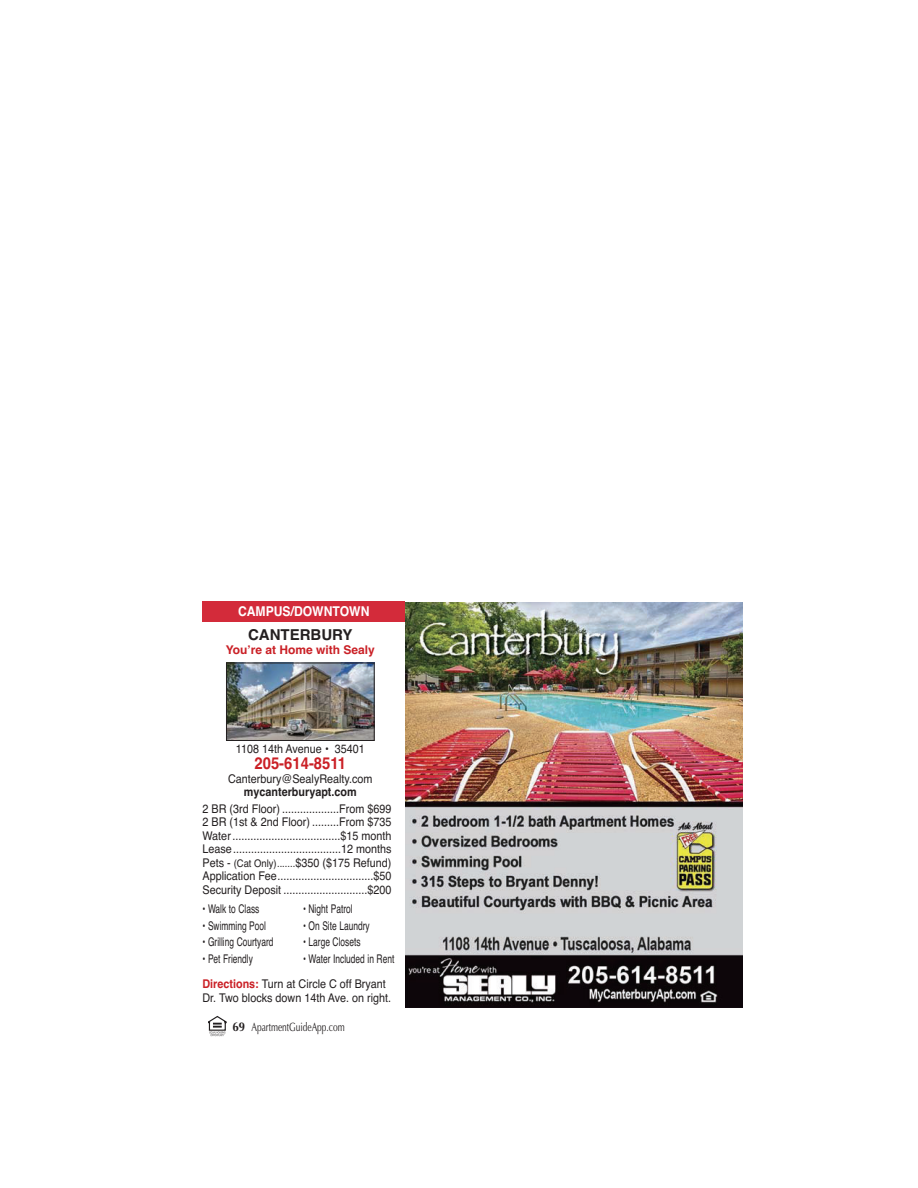
<style>
.page{position:relative;width:918px;height:1188px;background:#fff}
.page>*{position:absolute;margin:0;border:0;box-sizing:border-box;transform-origin:0 0}
.t1{font:700 16.5px "Helvetica";color:#ca2026;scale:.9 1}
.t2{font:700 15px "Helvetica";color:#231f20}
.t3{font:700 13.5px "Helvetica";color:#fff;scale:.9 1}
.t4{font:12px/13.5px "Helvetica";color:#231f20;text-align:justify;scale:.9 1}
.t5{font:12px "Helvetica";color:#231f20;scale:.7 1}
.t6{font:12px "Optima";color:#231f20;scale:.7 1}
.t7{font:700 12px "Helvetica";color:#ca2026}
.t8{font:700 12px "Helvetica";color:#231f20;scale:.9 1}
.s1{font-size:10.5px}
.s2{font-weight:700;color:#ca2026}
.s3{font-weight:700;font-size:12.75px}
</style>
<div class="page">
<svg style="left:208px;top:1015px;width:19px;height:21px"></svg>
<img style="left:405px;top:602px;width:338px;height:405px">
<div style="left:203px;top:602px;width:202px;height:20px;background:#d32b3a"></div>
<img style="left:228px;top:665px;width:145px;height:74px">
<div style="left:226px;top:663px;width:149px;height:78px;border:1px solid #231f20"></div>
<p class="t3" style="left:238px;top:607px;width:147px">CAMPUS/DOWNTOWN</p>
<p class="t2" style="left:248px;top:629px;width:106px">CANTERBURY</p>
<p class="t7" style="left:226px;top:645px;width:151px">You’re at Home with Sealy</p>
<p class="t4" style="left:236px;top:743px;width:145px">1108 14th Avenue • 35401</p>
<h1 class="t1" style="left:255px;top:757px;width:103px">205-614-8511</h1>
<p class="t4" style="left:228px;top:773px;width:162px">Canterbury@SealyRealty.com</p>
<p class="t8" style="left:244px;top:788px;width:127px">mycanterburyapt.com</p>
<p class="t4" style="left:203px;top:803px;width:212px">2 BR (3rd Floor) ...................From $699<br>2 BR (1st &amp; 2nd Floor) .........From $735<br>Water ....................................$15 month Lease....................................12 months Pets - <span class="s1">(Cat Only).......</span>$350 ($175 Refund)<br>Application Fee................................$50<br>Security Deposit ............................$200</p>
<p class="t5" style="left:203px;top:904px;width:83px">• Walk to Class</p>
<p class="t5" style="left:203px;top:921px;width:92px">• Swimming Pool</p>
<p class="t5" style="left:203px;top:938px;width:103px">• Grilling Courtyard</p>
<p class="t5" style="left:203px;top:955px;width:74px">• Pet Friendly</p>
<p class="t5" style="left:303px;top:904px;width:72px">• Night Patrol</p>
<p class="t5" style="left:303px;top:921px;width:97px">• On Site Laundry</p>
<p class="t5" style="left:303px;top:938px;width:84px">• Large Closets</p>
<p class="t5" style="left:303px;top:955px;width:132px">• Water Included in Rent</p>
<p class="t4" style="left:203px;top:978px;width:211px"><span class="s2">Directions:</span> Turn at Circle C off Bryant<br>Dr. Two blocks down 14th Ave. on right.</p>
<p class="t6" style="left:232px;top:1020px;width:162px"><span class="s3">69</span> ApartmentGuideApp.com</p>
</div>
